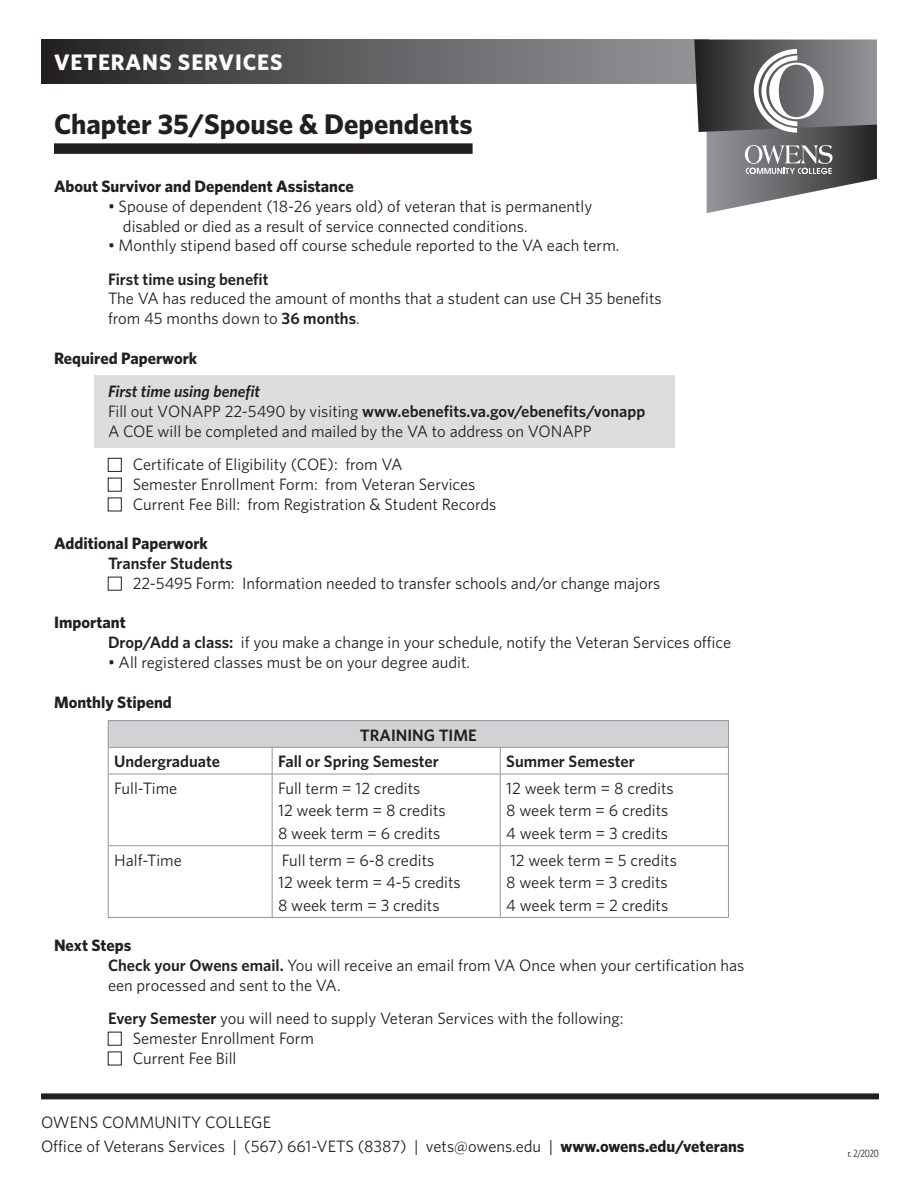
<style>
.page{position:relative;width:918px;height:1188px;background:#fff}
.page>*{position:absolute;margin:0;border:0;box-sizing:border-box;transform-origin:0 0}
.main_header{font:700 28.5px "Whitney";color:#231f20}
.t1{font:700 22.5px "Whitney";letter-spacing:.04em;color:#fff}
.body{font:16.5px/19.8px "Whitney";color:#231f20}
.body-2{font:600 16.5px "Whitney";color:#231f20}
.body-3{font:700 16.5px "Whitney";color:#231f20}
.body-4{font:italic 600 16.5px "Whitney";color:#231f20}
.t2{font:10.5px "Whitney Condensed";color:#231f20}
.s1{font-weight:600}
.s2{font-weight:400}
.s3{font-weight:700}
</style>
<div class="page">
<div style="left:94px;top:375px;width:581px;height:73px;background:#dcdddf"></div>
<div style="left:41px;top:40px;width:667px;height:43px;background:linear-gradient(to right,#282627,#97999d)"></div>
<svg style="left:694px;top:40px;width:183px;height:173px"></svg>
<div style="left:54px;top:143px;width:419px;height:11px;background:#231f20"></div>
<div style="left:108px;top:458px;width:14px;height:14px;border:1px solid #231f20"></div>
<div style="left:108px;top:478px;width:14px;height:13px;border:1px solid #231f20"></div>
<div style="left:108px;top:498px;width:14px;height:13px;border:1px solid #231f20"></div>
<div style="left:108px;top:577px;width:14px;height:13px;border:1px solid #231f20"></div>
<div style="left:108px;top:721px;width:620px;height:26px;background:#d1d2d4"></div>
<hr style="left:108px;top:720px;width:164px;height:1px;background:#939598">
<hr style="left:272px;top:720px;width:228px;height:1px;background:#939598">
<hr style="left:500px;top:720px;width:229px;height:1px;background:#939598">
<hr style="left:108px;top:747px;width:164px;height:1px;background:#939598">
<svg style="left:108px;top:721px;width:1px;height:53px"></svg>
<hr style="left:272px;top:747px;width:228px;height:1px;background:#939598">
<svg style="left:272px;top:748px;width:1px;height:26px"></svg>
<hr style="left:500px;top:747px;width:229px;height:1px;background:#939598">
<svg style="left:500px;top:748px;width:1px;height:26px"></svg>
<svg style="left:728px;top:721px;width:1px;height:53px"></svg>
<hr style="left:108px;top:774px;width:164px;height:1px;background:#939598">
<hr style="left:108px;top:774px;width:1px;height:72px;background:#939598">
<hr style="left:272px;top:774px;width:228px;height:1px;background:#939598">
<hr style="left:272px;top:774px;width:1px;height:72px;background:#939598">
<hr style="left:500px;top:774px;width:229px;height:1px;background:#939598">
<hr style="left:500px;top:774px;width:1px;height:72px;background:#939598">
<hr style="left:728px;top:774px;width:1px;height:72px;background:#939598">
<hr style="left:108px;top:845px;width:164px;height:1px;background:#939598">
<hr style="left:108px;top:846px;width:1px;height:71px;background:#939598">
<hr style="left:272px;top:845px;width:228px;height:1px;background:#939598">
<hr style="left:272px;top:846px;width:1px;height:71px;background:#939598">
<hr style="left:500px;top:845px;width:229px;height:1px;background:#939598">
<hr style="left:500px;top:846px;width:1px;height:71px;background:#939598">
<hr style="left:728px;top:846px;width:1px;height:71px;background:#939598">
<hr style="left:108px;top:917px;width:164px;height:1px;background:#939598">
<hr style="left:272px;top:917px;width:228px;height:1px;background:#939598">
<hr style="left:500px;top:917px;width:229px;height:1px;background:#939598">
<div style="left:108px;top:1032px;width:14px;height:13px;border:1px solid #231f20"></div>
<div style="left:108px;top:1052px;width:14px;height:13px;border:1px solid #231f20"></div>
<div style="left:41px;top:1093px;width:838px;height:6px;background:#231f20"></div>
<p class="t1" style="left:54px;top:48px;width:230px">VETERANS SERVICES</p>
<p class="main_header" style="left:54px;top:105px;width:420px">Chapter 35/Spouse &amp; Dependents</p>
<p class="body-3" style="left:54px;top:175px;width:301px">About Survivor and Dependent Assistance</p>
<p class="body" style="left:108px;top:196px;width:486px">• Spouse of dependent (18-26 years old) of veteran that is permanently</p>
<p class="body" style="left:123px;top:216px;width:406px">disabled or died as a result of service connected conditions.</p>
<p class="body" style="left:108px;top:235px;width:513px">• Monthly stipend based off course schedule reported to the VA each term.</p>
<p class="body-2" style="left:108px;top:268px;width:162px">First time using benefit</p>
<p class="body" style="left:108px;top:288px;width:555px">The VA has reduced the amount of months that a student can use CH 35 benefits</p>
<p class="body" style="left:108px;top:308px;width:253px">from 45 months down to <span class="s1">36 months</span>.</p>
<p class="body-3" style="left:54px;top:347px;width:145px">Required Paperwork</p>
<p class="body-4" style="left:108px;top:380px;width:154px">First time using benefit</p>
<p class="body-2" style="left:108px;top:400px;width:539px"><span class="s2">Fill out VONAPP 22-5490 by visiting</span> www.ebenefits.va.gov/ebenefits/vonapp</p>
<p class="body" style="left:108px;top:421px;width:485px">A COE will be completed and mailed by the VA to address on VONAPP</p>
<p class="body" style="left:133px;top:454px;width:271px">Certificate of Eligibility (COE): from VA</p>
<p class="body" style="left:133px;top:474px;width:344px">Semester Enrollment Form: from Veteran Services</p>
<p class="body" style="left:133px;top:494px;width:365px">Current Fee Bill: from Registration &amp; Student Records</p>
<p class="body-3" style="left:54px;top:533px;width:155px">Additional Paperwork</p>
<p class="body-2" style="left:108px;top:552px;width:126px">Transfer Students</p>
<p class="body" style="left:133px;top:573px;width:529px">22-5495 Form: Information needed to transfer schools and/or change majors</p>
<p class="body-3" style="left:54px;top:612px;width:73px">Important</p>
<p class="body" style="left:108px;top:632px;width:625px"><span class="s1">Drop/Add a class:</span> if you make a change in your schedule, notify the Veteran Services office</p>
<p class="body" style="left:108px;top:652px;width:364px">• All registered classes must be on your degree audit.</p>
<p class="body-3" style="left:54px;top:691px;width:119px">Monthly Stipend</p>
<p class="body-2" style="left:360px;top:724px;width:118px">TRAINING TIME</p>
<p class="body-2" style="left:114px;top:751px;width:108px">Undergraduate</p>
<p class="body-2" style="left:278px;top:751px;width:162px">Fall or Spring Semester</p>
<p class="body-2" style="left:506px;top:751px;width:130px">Summer Semester</p>
<p class="body" style="left:114px;top:778px;width:65px">Full-Time</p>
<p class="body" style="left:278px;top:778px;width:144px">Full term = 12 credits</p>
<p class="body" style="left:278px;top:800px;width:169px">12 week term = 8 credits</p>
<p class="body" style="left:278px;top:823px;width:164px">8 week term = 6 credits</p>
<p class="body" style="left:506px;top:778px;width:169px">12 week term = 8 credits</p>
<p class="body" style="left:506px;top:800px;width:164px">8 week term = 6 credits</p>
<p class="body" style="left:506px;top:823px;width:163px">4 week term = 3 credits</p>
<p class="body" style="left:114px;top:850px;width:69px">Half-Time</p>
<p class="body" style="left:282px;top:850px;width:154px">Full term = 6-8 credits</p>
<p class="body" style="left:278px;top:872px;width:184px">12 week term = 4-5 credits</p>
<p class="body" style="left:278px;top:895px;width:163px">8 week term = 3 credits</p>
<p class="body" style="left:510px;top:850px;width:168px">12 week term = 5 credits</p>
<p class="body" style="left:506px;top:872px;width:163px">8 week term = 3 credits</p>
<p class="body" style="left:506px;top:895px;width:164px">4 week term = 2 credits</p>
<p class="body-3" style="left:54px;top:934px;width:79px">Next Steps</p>
<p class="body" style="left:108px;top:955px;width:638px"><span class="s1">Check your Owens email.</span> You will receive an email from VA Once when your certification has een processed and sent to the VA.</p>
<p class="body" style="left:108px;top:1008px;width:517px"><span class="s1">Every Semester</span> you will need to supply Veteran Services with the following:</p>
<p class="body" style="left:133px;top:1028px;width:183px">Semester Enrollment Form</p>
<p class="body" style="left:133px;top:1048px;width:105px">Current Fee Bill</p>
<p class="body" style="left:41px;top:1111px;width:232px">OWENS COMMUNITY COLLEGE</p>
<p class="body" style="left:41px;top:1136px;width:705px">Office of Veterans Services | (567) 661-VETS (8387) | vets@owens.edu | <span class="s3">www.owens.edu/veterans</span></p>
<p class="t2" style="left:848px;top:1147px;width:33px">r. 2/2020</p>
</div>
